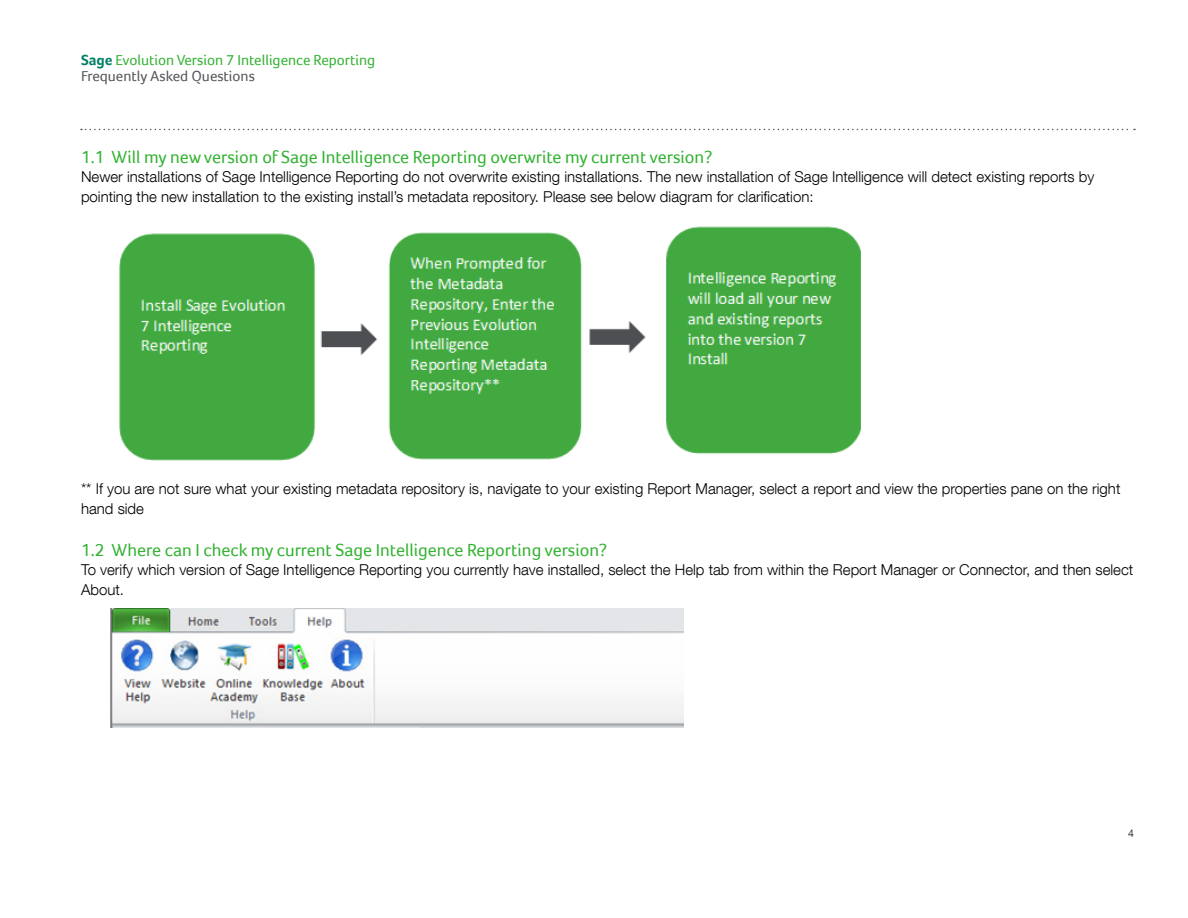
<style>
.page{position:relative;width:1188px;height:918px;background:#fff}
.page>*{position:absolute;margin:0;border:0;box-sizing:border-box;transform-origin:0 0}
.t1{font:18px "Foco";color:#34b233}
.t2{font:300 15px/19.5px "Helvetica Neue LT Com";color:#000}
.t3{font:15px/16.5px "Foco";color:#34b233}
.t4{font:300 10.5px "Helvetica Neue LT Com";color:#000}
.s1{font-weight:700;color:#008066}
.s2{color:#55565a}
</style>
<div class="page">
<svg style="left:81px;top:129px;width:1054px;height:1px"></svg>
<img style="left:111px;top:608px;width:572px;height:120px">
<img style="left:119px;top:226px;width:742px;height:235px">
<p class="t3" style="left:81px;top:51px;width:296px"><span class="s1">Sage</span> Evolution Version 7 Intelligence Reporting<br><span class="s2">Frequently Asked Questions</span></p>
<p class="t1" style="left:81px;top:146px;width:633px">1.1 Will my new version of Sage Intelligence Reporting overwrite my current version?</p>
<p class="t2" style="left:81px;top:167px;width:1015px">Newer installations of Sage Intelligence Reporting do not overwrite existing installations. The new installation of Sage Intelligence will detect existing reports by pointing the new installation to the existing install’s metadata repository. Please see below diagram for clarification:</p>
<p class="t2" style="left:81px;top:479px;width:1041px">** If you are not sure what your existing metadata repository is, navigate to your existing Report Manager, select a report and view the properties pane on the right hand side</p>
<p class="t1" style="left:81px;top:539px;width:528px">1.2 Where can I check my current Sage Intelligence Reporting version?</p>
<p class="t2" style="left:81px;top:560px;width:1054px">To verify which version of Sage Intelligence Reporting you currently have installed, select the Help tab from within the Report Manager or Connector, and then select<br>About.</p>
<p class="t4" style="left:1128px;top:827px;width:7px">4</p>
</div>
